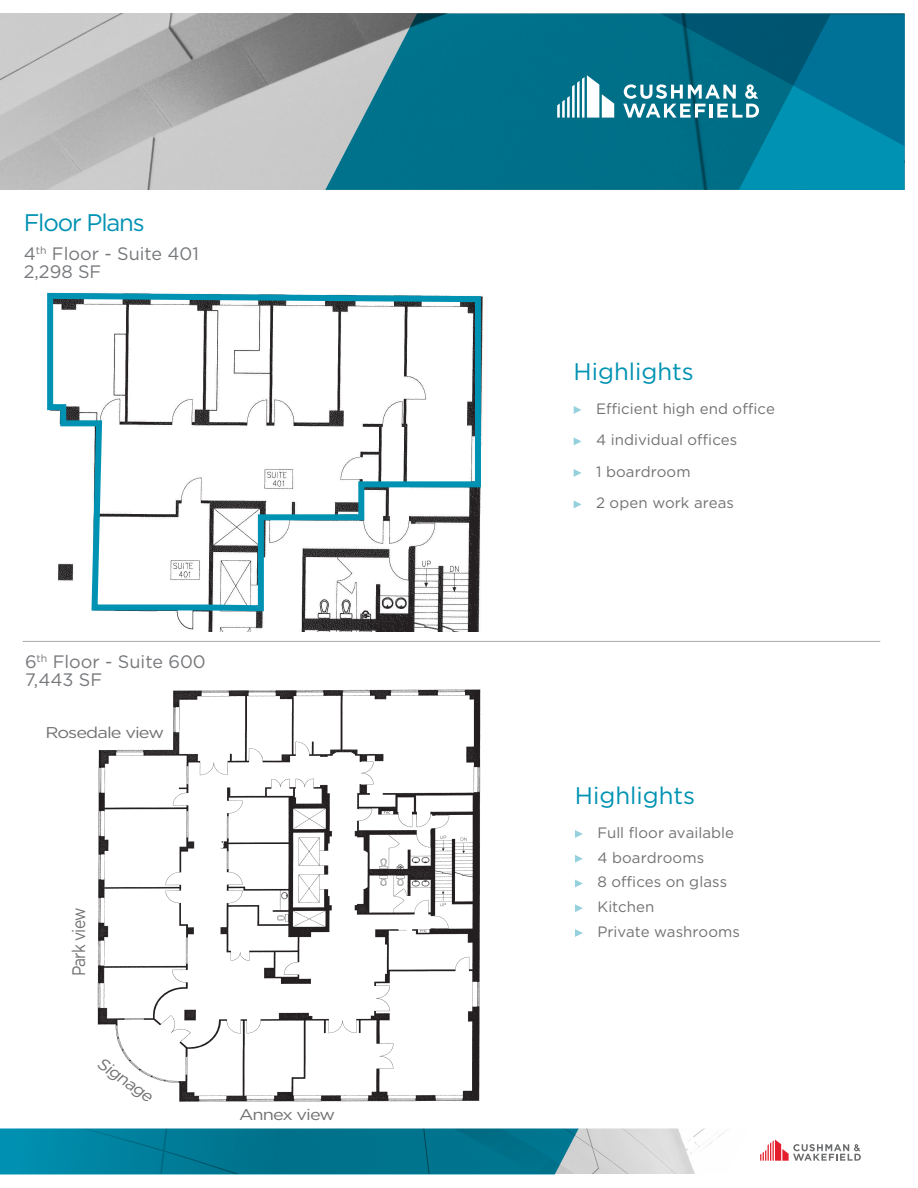
<style>
.page{position:relative;width:918px;height:1188px;background:#fff}
.page>*{position:absolute;margin:0;border:0;box-sizing:border-box;transform-origin:0 0}
.t1{font:24px "Gotham";color:#0092b3}
.t2{font:24px "Gotham";letter-spacing:-.05em;color:#0092b3}
.t3{font:18.15px "Gotham";letter-spacing:-.05em;color:#717271;scale:.86 1}
.t4{font:18px "Gotham";color:#76787b}
.t5{font:italic 16.5px "Gotham";color:#717271;scale:1.04 1}
.t6{font:15.6px "Gotham";letter-spacing:-.05em;color:#717271;scale:1.16 1}
.t7{font:15px "Gotham";letter-spacing:.005em;color:#717271}
</style>
<div class="page">
<img style="left:0;top:14px;width:325px;height:176px">
<img style="left:580px;top:1128px;width:138px;height:46px">
<svg style="left:0;top:1128px;width:580px;height:46px;background:#077c96"></svg>
<svg style="left:325px;top:13px;width:580px;height:177px;background:#1c798f"></svg>
<svg style="left:557px;top:75px;width:57px;height:43px"></svg>
<svg style="left:623px;top:14px;width:282px;height:176px;background:#087894"></svg>
<svg style="left:718px;top:1129px;width:143px;height:32px"></svg>
<img style="left:97px;top:689px;width:384px;height:413px">
<svg style="left:574px;top:406px;width:8px;height:8px"></svg>
<svg style="left:574px;top:437px;width:8px;height:8px"></svg>
<svg style="left:574px;top:469px;width:8px;height:8px"></svg>
<svg style="left:574px;top:500px;width:8px;height:8px"></svg>
<svg style="left:575px;top:830px;width:8px;height:8px"></svg>
<svg style="left:575px;top:855px;width:8px;height:8px"></svg>
<svg style="left:575px;top:880px;width:8px;height:7px"></svg>
<svg style="left:575px;top:904px;width:8px;height:8px"></svg>
<svg style="left:575px;top:929px;width:8px;height:8px"></svg>
<hr style="left:23px;top:641px;width:857px;height:1px;background:#a9a8aa">
<img style="left:177px;top:614px;width:303px;height:18px">
<svg style="left:47px;top:292px;width:436px;height:322px"></svg>
<p class="t2" style="left:24px;top:207px;width:122px">Floor Plans</p>
<p class="t4" style="left:24px;top:242px;width:177px">4<sup>th</sup> Floor - Suite 401</p>
<p class="t4" style="left:24px;top:260px;width:79px">2,298 SF</p>
<p class="t4" style="left:25px;top:650px;width:182px">6<sup>th</sup> Floor - Suite 600</p>
<p class="t4" style="left:25px;top:668px;width:79px">7,443 SF</p>
<p class="t6" style="left:45px;top:722px;width:104px">Rosedale view</p>
<p class="t3" style="left:67px;top:976px;width:81px;rotate:-90deg">Park view</p>
<p class="t5" style="left:105px;top:1053px;width:63px;rotate:35deg">Signage</p>
<p class="t6" style="left:239px;top:1104px;width:84px">Annex view</p>
<p class="t1" style="left:574px;top:356px;width:122px">Highlights</p>
<p class="t7" style="left:596px;top:399px;width:180px">Efficient high end office</p>
<p class="t7" style="left:596px;top:430px;width:143px">4 individual offices</p>
<p class="t7" style="left:596px;top:462px;width:96px">1 boardroom</p>
<p class="t7" style="left:596px;top:493px;width:139px">2 open work areas</p>
<p class="t1" style="left:575px;top:780px;width:122px">Highlights</p>
<p class="t7" style="left:597px;top:823px;width:138px">Full floor available</p>
<p class="t7" style="left:597px;top:848px;width:108px">4 boardrooms</p>
<p class="t7" style="left:597px;top:873px;width:131px">8 offices on glass</p>
<p class="t7" style="left:597px;top:897px;width:58px">Kitchen</p>
<p class="t7" style="left:597px;top:922px;width:144px">Private washrooms</p>
</div>
